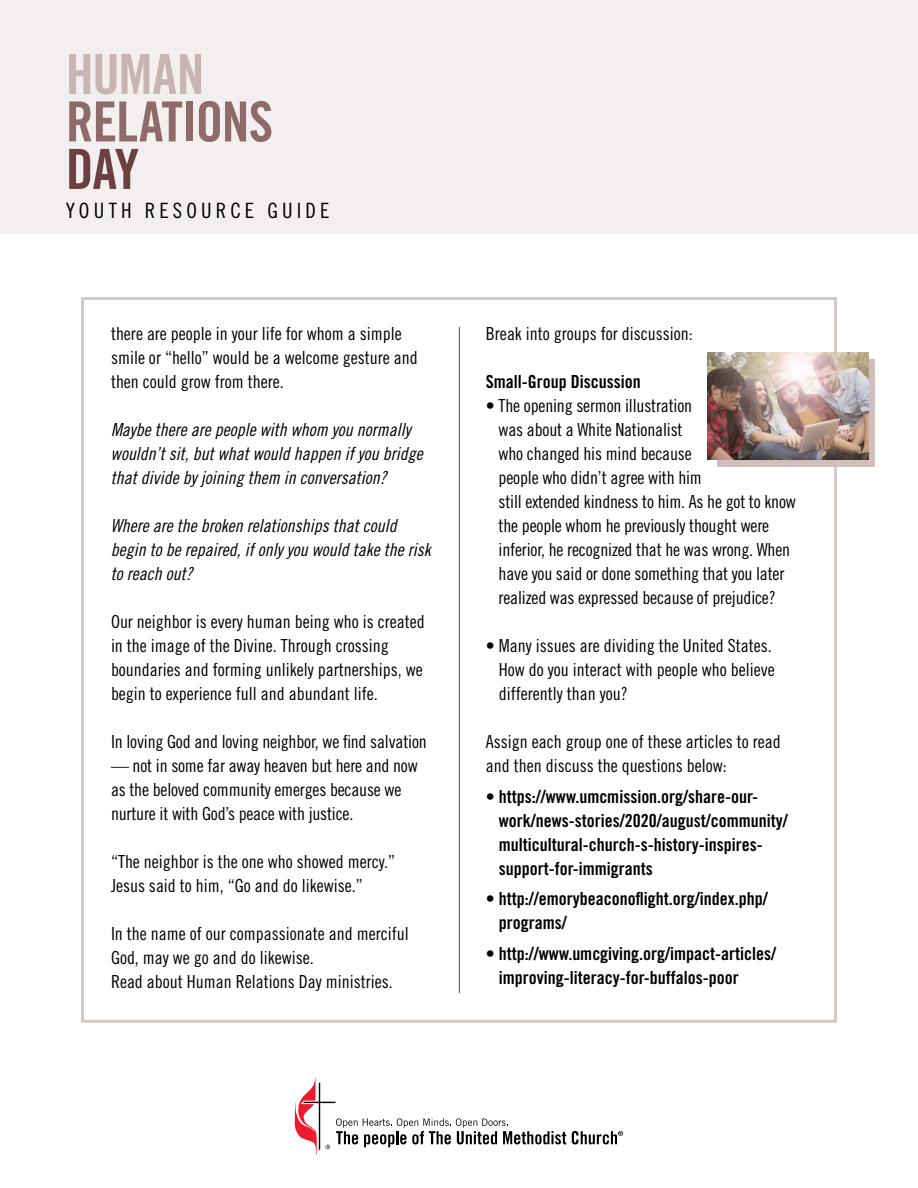
<style>
.page{position:relative;width:918px;height:1188px;background:#fff}
.page>*{position:absolute;margin:0;border:0;box-sizing:border-box;transform-origin:0 0}
.t1{font:55.35px "Trade Gothic LT Std Bd Cn 20";letter-spacing:-.015em;color:#8f6a6b}
.t2{font:55.35px "Trade Gothic LT Std Bd Cn 20";letter-spacing:-.015em;color:#c8b4b3}
.t3{font:55.35px "Trade Gothic LT Std Bd Cn 20";color:#6b4042}
.t4{font:21.15px "Trade Gothic LT Std Cn 18";letter-spacing:.195em;color:#000}
.t5{font:18px/24px "Trade Gothic LT Std Cn 18";color:#000}
.t6{font:18px/24px "Trade Gothic LT Std Bd Cn 20";color:#000}
.t7{font:italic 18px/24px "Trade Gothic LT Std Cn 18";color:#000}
.s1{font-family:"Trade Gothic LT Std Cn 18"}
</style>
<div class="page">
<div style="left:0;top:0;width:918px;height:234px;background:#f3efee"></div>
<svg style="left:572px;top:1131px;width:51px;height:13px"></svg>
<svg style="left:295px;top:1077px;width:271px;height:78px"></svg>
<div style="left:81px;top:297px;width:756px;height:726px;border:3px solid #d7c9c8"></div>
<hr style="left:459px;top:327px;width:1px;height:666px;background:#6b4042">
<div style="left:717px;top:360px;width:158px;height:107px;background:#d0bebd"></div>
<img style="left:707px;top:353px;width:161px;height:107px">
<h1 class="t2" style="left:66px;top:41px;width:140px">HUMAN</h1>
<h1 class="t1" style="left:66px;top:88px;width:209px">RELATIONS</h1>
<h1 class="t3" style="left:66px;top:136px;width:75px">DAY</h1>
<p class="t4" style="left:66px;top:198px;width:265px">YOUTH RESOURCE GUIDE</p>
<p class="t5" style="left:111px;top:321px;width:308px">there are people in your life for whom a simple smile or “hello” would be a welcome gesture and then could grow from there.</p>
<p class="t7" style="left:111px;top:417px;width:318px">Maybetherearepeoplewithwhom younormally wouldn’tsit,butwhatwouldhappenifyoubridge thatdividebyjoiningthem inconversation?</p>
<p class="t7" style="left:111px;top:513px;width:326px">Wherearethebrokenrelationshipsthatcould begintoberepaired,ifonlyyouwouldtaketherisk toreachout?</p>
<p class="t5" style="left:111px;top:609px;width:315px">Our neighbor is every human being who is created in the image of the Divine. Through crossing boundaries and forming unlikely partnerships, we begin to experience full and abundant life.</p>
<p class="t5" style="left:111px;top:729px;width:317px">In loving God and loving neighbor, we find salvation</p>
<p class="t5" style="left:111px;top:753px;width:308px">— not in some far away heaven but here and now as the beloved community emerges because we nurture it with God’s peace with justice.</p>
<p class="t5" style="left:111px;top:849px;width:286px">“The neighbor is the one who showed mercy.”<br>Jesus said to him, “Go and do likewise.”</p>
<p class="t5" style="left:111px;top:921px;width:299px">In the name of our compassionate and merciful<br>God, may we go and do likewise.<br>Read about Human Relations Day ministries.</p>
<p class="t5" style="left:486px;top:321px;width:208px">Break into groups for discussion:</p>
<p class="t6" style="left:486px;top:369px;width:156px">Small-Group Discussion</p>
<p class="t5" style="left:499px;top:393px;width:299px;text-indent:-13px">• The opening sermon illustration<br>was about a White Nationalist<br>who changed his mind because<br>people who didn’t agree with him<br>still extended kindness to him. As he got to know the people whom he previously thought were inferior, he recognized that he was wrong. When have you said or done something that you later realized was expressed because of prejudice?</p>
<p class="t5" style="left:499px;top:633px;width:277px;text-indent:-13px">• Many issues are dividing the United States.<br>How do you interact with people who believe differently than you?</p>
<p class="t5" style="left:486px;top:729px;width:296px">Assign each group one of these articles to read and then discuss the questions below:</p>
<p class="t6" style="left:499px;top:784px;width:290px;text-indent:-13px"><span class="s1">•</span> https://www.umcmission.org/share-our&shy;work/news-stories/2020/august/community/ multicultural-church-s-history-inspires&shy;support-for-immigrants</p>
<p class="t6" style="left:499px;top:887px;width:270px;text-indent:-13px"><span class="s1">•</span> http://emorybeaconoflight.org/index.php/ programs/</p>
<p class="t6" style="left:499px;top:942px;width:279px;text-indent:-13px"><span class="s1">•</span> http://www.umcgiving.org/impact-articles/ improving-literacy-for-buffalos-poor</p>
</div>
